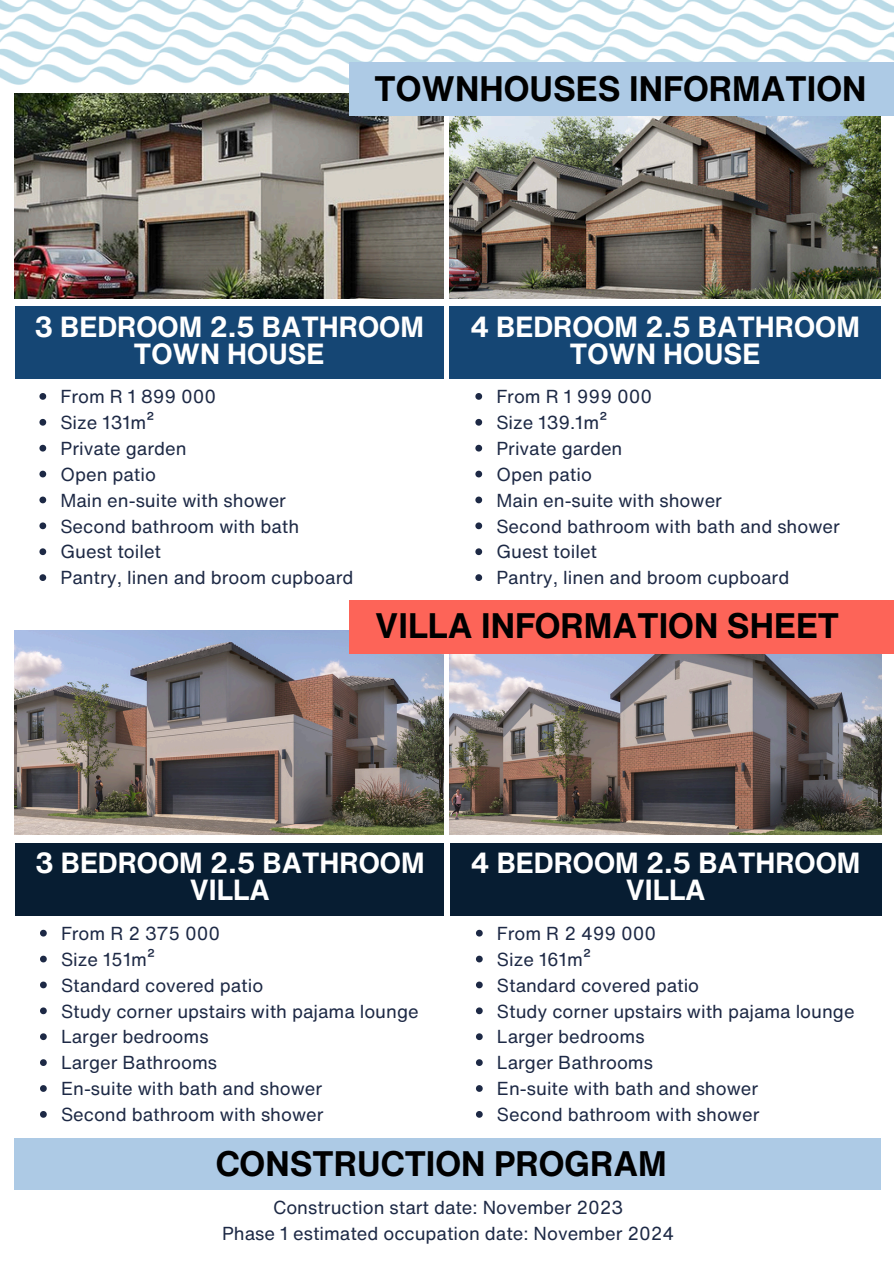
<style>
.page{position:relative;width:894px;height:1264px;background:#fff}
.page>*{position:absolute;margin:0;border:0;box-sizing:border-box;transform-origin:0 0}
.t1{font:700 34.5px "Helvetica Now Text";color:#000}
.t2{font:700 28.35px/27px "Helvetica Now Text";color:#fff;text-align:center}
.t3{font:18.3px "Helvetica Now Text";color:#1d2945}
</style>
<div class="page">
<img style="left:449px;top:116px;width:431px;height:182px">
<img style="left:14px;top:102px;width:429px;height:196px">
<img style="left:0;top:0;width:229px;height:102px">
<img style="left:229px;top:0;width:330px;height:102px">
<img style="left:559px;top:0;width:334px;height:62px">
<div style="left:15px;top:306px;width:428px;height:72px;background:#154674"></div>
<div style="left:449px;top:306px;width:431px;height:72px;background:#154674"></div>
<svg style="left:39px;top:393px;width:7px;height:7px"></svg>
<svg style="left:39px;top:419px;width:7px;height:6px"></svg>
<svg style="left:39px;top:445px;width:7px;height:6px"></svg>
<svg style="left:39px;top:470px;width:7px;height:7px"></svg>
<svg style="left:39px;top:496px;width:7px;height:7px"></svg>
<svg style="left:39px;top:522px;width:7px;height:7px"></svg>
<svg style="left:39px;top:548px;width:7px;height:7px"></svg>
<svg style="left:39px;top:574px;width:7px;height:7px"></svg>
<svg style="left:475px;top:393px;width:7px;height:7px"></svg>
<svg style="left:475px;top:419px;width:7px;height:6px"></svg>
<svg style="left:475px;top:445px;width:7px;height:6px"></svg>
<svg style="left:475px;top:470px;width:7px;height:7px"></svg>
<svg style="left:475px;top:496px;width:7px;height:7px"></svg>
<svg style="left:475px;top:522px;width:7px;height:7px"></svg>
<svg style="left:475px;top:548px;width:7px;height:7px"></svg>
<svg style="left:475px;top:574px;width:7px;height:7px"></svg>
<div style="left:349px;top:62px;width:544px;height:54px;background:#adcae5"></div>
<img style="left:450px;top:653px;width:430px;height:182px">
<img style="left:15px;top:630px;width:428px;height:205px">
<div style="left:15px;top:842px;width:429px;height:73px;background:#071d32"></div>
<div style="left:450px;top:842px;width:431px;height:73px;background:#071d32"></div>
<svg style="left:40px;top:929px;width:7px;height:7px"></svg>
<svg style="left:40px;top:955px;width:7px;height:7px"></svg>
<svg style="left:40px;top:981px;width:7px;height:7px"></svg>
<svg style="left:40px;top:1007px;width:7px;height:7px"></svg>
<svg style="left:40px;top:1033px;width:7px;height:7px"></svg>
<svg style="left:40px;top:1059px;width:7px;height:6px"></svg>
<svg style="left:40px;top:1085px;width:7px;height:6px"></svg>
<svg style="left:40px;top:1111px;width:7px;height:6px"></svg>
<svg style="left:476px;top:929px;width:6px;height:7px"></svg>
<svg style="left:476px;top:955px;width:6px;height:7px"></svg>
<svg style="left:476px;top:981px;width:6px;height:7px"></svg>
<svg style="left:476px;top:1007px;width:6px;height:7px"></svg>
<svg style="left:476px;top:1033px;width:6px;height:7px"></svg>
<svg style="left:476px;top:1059px;width:6px;height:6px"></svg>
<svg style="left:476px;top:1085px;width:6px;height:6px"></svg>
<svg style="left:476px;top:1111px;width:6px;height:6px"></svg>
<div style="left:349px;top:600px;width:544px;height:53px;background:#fd6458"></div>
<div style="left:14px;top:1137px;width:866px;height:52px;background:#adcae5"></div>
<p class="t1" style="left:374px;top:62px;width:493px">TOWNHOUSES INFORMATION</p>
<p class="t2" style="left:34px;top:312px;width:391px">3 BEDROOM 2.5 BATHROOM<br>TOWN HOUSE</p>
<p class="t3" style="left:60px;top:383px;width:157px">From R 1 899 000</p>
<p class="t3" style="left:60px;top:409px;width:95px">Size 131m²</p>
<h1 class="t3" style="left:60px;top:434px;width:128px">Private garden</h1>
<p class="t3" style="left:60px;top:460px;width:97px">Open patio</p>
<p class="t3" style="left:60px;top:486px;width:227px">Main en-suite with shower</p>
<h2 class="t3" style="left:60px;top:512px;width:240px">Second bathroom with bath</h2>
<h2 class="t3" style="left:60px;top:538px;width:102px">Guest toilet</h2>
<p class="t3" style="left:60px;top:564px;width:294px">Pantry, linen and broom cupboard</p>
<p class="t2" style="left:470px;top:312px;width:391px">4 BEDROOM 2.5 BATHROOM<br>TOWN HOUSE</p>
<p class="t3" style="left:496px;top:383px;width:157px">From R 1 999 000</p>
<p class="t3" style="left:496px;top:409px;width:112px">Size 139.1m²</p>
<p class="t3" style="left:496px;top:434px;width:128px">Private garden</p>
<p class="t3" style="left:496px;top:460px;width:97px">Open patio</p>
<p class="t3" style="left:496px;top:486px;width:227px">Main en-suite with shower</p>
<p class="t3" style="left:496px;top:512px;width:345px">Second bathroom with bath and shower</p>
<p class="t3" style="left:496px;top:538px;width:102px">Guest toilet</p>
<p class="t3" style="left:496px;top:564px;width:294px">Pantry, linen and broom cupboard</p>
<p class="t1" style="left:375px;top:600px;width:465px">VILLA INFORMATION SHEET</p>
<p class="t2" style="left:35px;top:849px;width:391px">3 BEDROOM 2.5 BATHROOM<br>VILLA</p>
<p class="t3" style="left:61px;top:919px;width:161px">From R 2 375 000</p>
<p class="t3" style="left:61px;top:945px;width:95px">Size 151m²</p>
<p class="t3" style="left:61px;top:971px;width:204px">Standard covered patio</p>
<p class="t3" style="left:61px;top:997px;width:359px">Study corner upstairs with pajama lounge</p>
<h1 class="t3" style="left:61px;top:1023px;width:149px">Larger bedrooms</h1>
<p class="t3" style="left:61px;top:1049px;width:157px">Larger Bathrooms</p>
<p class="t3" style="left:61px;top:1074px;width:263px">En-suite with bath and shower</p>
<h2 class="t3" style="left:61px;top:1100px;width:264px">Second bathroom with shower</h2>
<p class="t2" style="left:471px;top:849px;width:391px">4 BEDROOM 2.5 BATHROOM<br>VILLA</p>
<h2 class="t3" style="left:497px;top:919px;width:161px">From R 2 499 000</h2>
<p class="t3" style="left:497px;top:945px;width:95px">Size 161m²</p>
<p class="t3" style="left:497px;top:971px;width:204px">Standard covered patio</p>
<p class="t3" style="left:497px;top:997px;width:359px">Study corner upstairs with pajama lounge</p>
<p class="t3" style="left:497px;top:1023px;width:149px">Larger bedrooms</p>
<p class="t3" style="left:497px;top:1049px;width:157px">Larger Bathrooms</p>
<p class="t3" style="left:497px;top:1074px;width:263px">En-suite with bath and shower</p>
<p class="t3" style="left:497px;top:1100px;width:264px">Second bathroom with shower</p>
<p class="t1" style="left:216px;top:1137px;width:452px">CONSTRUCTION PROGRAM</p>
<p class="t3" style="left:273px;top:1193px;width:351px">Construction start date: November 2023</p>
<p class="t3" style="left:222px;top:1219px;width:453px">Phase 1 estimated occupation date: November 2024</p>
</div>
